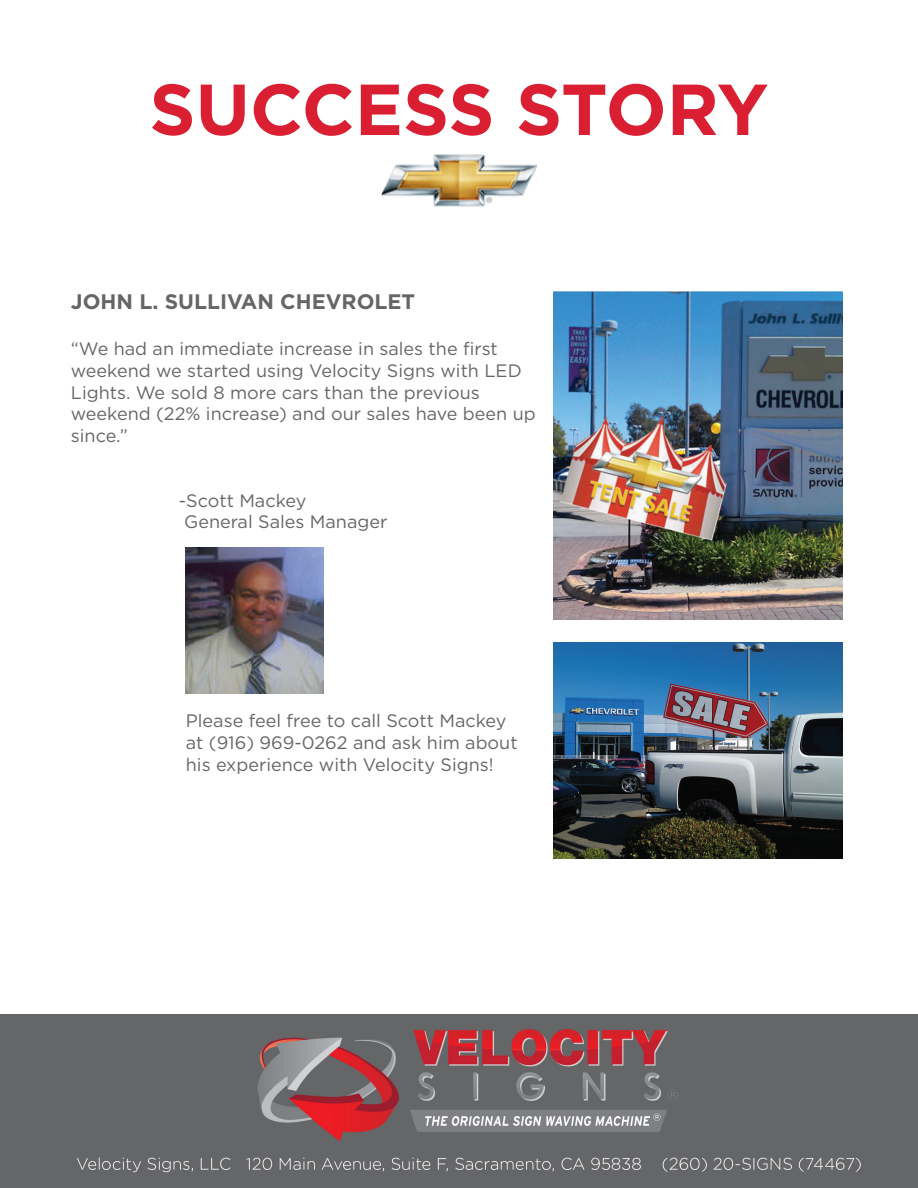
<style>
.page{position:relative;width:918px;height:1188px;background:#fff}
.page>*{position:absolute;margin:0;border:0;box-sizing:border-box;transform-origin:0 0}
.t1{font:700 72px "Gotham";letter-spacing:-.005em;color:#db1f32}
.t2{font:700 21px "Gotham";color:#656668}
.t3{font:18px/21.6px "Gotham";color:#656668}
</style>
<div class="page">
<img style="left:186px;top:547px;width:137px;height:147px">
<img style="left:382px;top:154px;width:154px;height:53px">
<img style="left:554px;top:642px;width:289px;height:216px">
<img style="left:554px;top:292px;width:289px;height:327px">
<img style="left:1px;top:1014px;width:917px;height:174px">
<p class="t1" style="left:149px;top:62px;width:621px">SUCCESS STORY</p>
<p class="t2" style="left:71px;top:287px;width:346px">JOHN L. SULLIVAN CHEVROLET</p>
<p class="t3" style="left:71px;top:338px;width:466px">“We had an immediate increase in sales the first weekend we started using Velocity Signs with LED Lights. We sold 8 more cars than the previous weekend (22% increase) and our sales have been up since.”</p>
<p class="t3" style="left:179px;top:489px;width:129px">-Scott Mackey</p>
<p class="t3" style="left:184px;top:511px;width:205px">General Sales Manager</p>
<p class="t3" style="left:186px;top:710px;width:322px">Please feel free to call Scott Mackey</p>
<p class="t3" style="left:186px;top:732px;width:333px">at (916) 969-0262 and ask him about</p>
<p class="t3" style="left:186px;top:753px;width:309px">his experience with Velocity Signs!</p>
</div>
